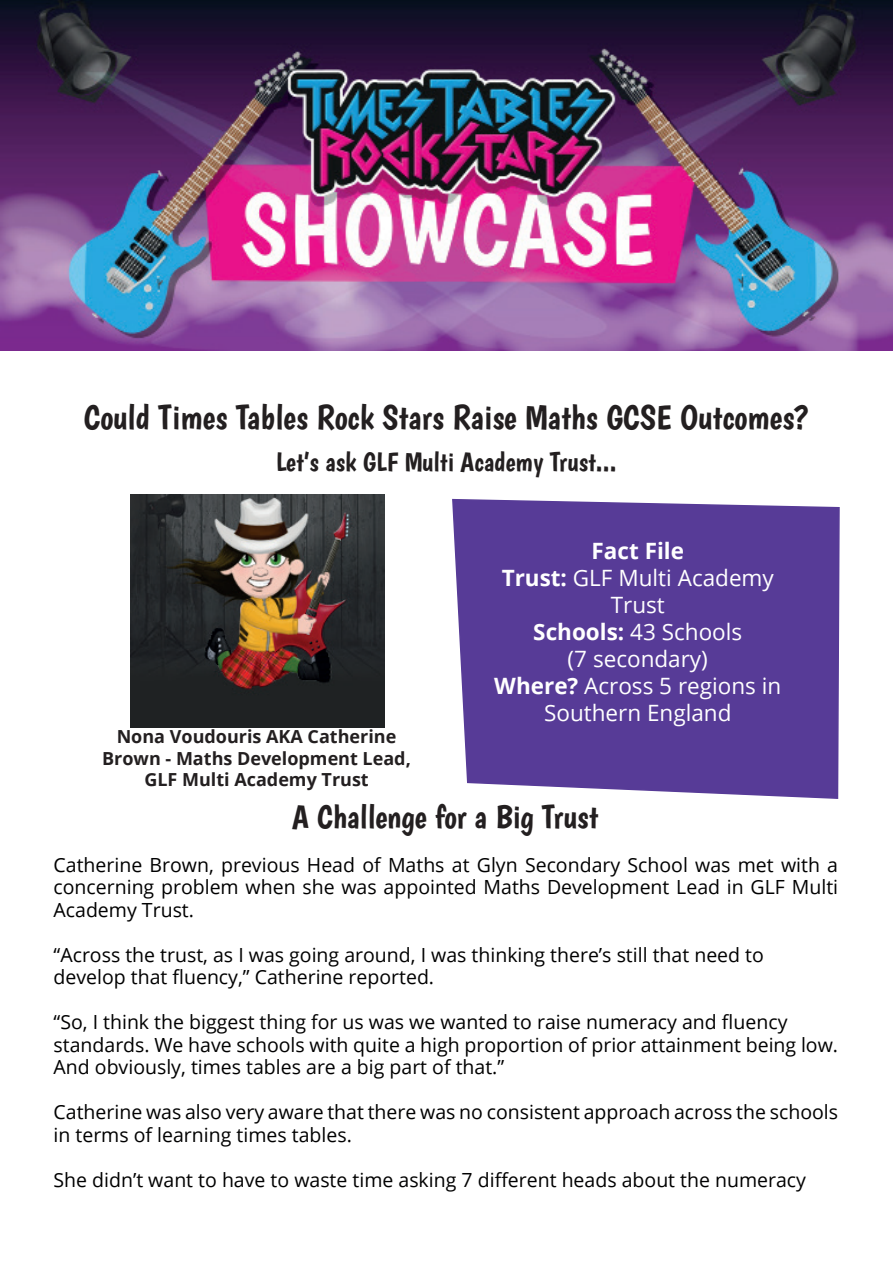
<style>
.page{position:relative;width:893px;height:1263px;background:#fff}
.page>*{position:absolute;margin:0;border:0;box-sizing:border-box;transform-origin:0 0}
.t1{font:34.5px "Boogaloo";color:#231f20}
.t2{font:33px "Boogaloo";color:#231f20}
.t3{font:27px "Boogaloo";color:#231f20}
.t4{font:22.5px/27px "Open Sans";color:#fff;text-align:center}
.t5{font:19.5px/22.5px "Open Sans";color:#000001}
.t6{font:700 18px/21.6px "Open Sans";color:#231f20;text-align:center}
.s1{font-weight:700}
</style>
<div class="page">
<svg style="left:452px;top:498px;width:388px;height:301px;background:#61479d"></svg>
<img style="left:0;top:0;width:893px;height:350px">
<img style="left:130px;top:494px;width:254px;height:234px">
<h1 class="t1" style="left:84px;top:396px;width:726px">Could Times Tables Rock Stars Raise Maths GCSE Outcomes?</h1>
<h3 class="t3" style="left:276px;top:445px;width:343px">Let’s ask GLF Multi Academy Trust...</h3>
<p class="t6" style="left:102px;top:725px;width:310px">Nona Voudouris AKA Catherine<br>Brown - Maths Development Lead,<br>GLF Multi Academy Trust</p>
<p class="t4" style="left:494px;top:536px;width:289px"><span class="s1">Fact File<br>Trust:</span> GLF Multi Academy<br>Trust<br><span class="s1">Schools:</span> 43 Schools<br>(7 secondary)<br><span class="s1">Where?</span> Across 5 regions in<br>Southern England</p>
<h2 class="t2" style="left:292px;top:797px;width:307px">A Challenge for a Big Trust</h2>
<p class="t5" style="left:54px;top:853px;width:786px;text-align:justify">Catherine Brown, previous Head of Maths at Glyn Secondary School was met with a concerning problem when she was appointed Maths Development Lead in GLF Multi Academy Trust.</p>
<p class="t5" style="left:54px;top:943px;width:712px">“Across the trust, as I was going around, I was thinking there’s still that need to develop that fluency,” Catherine reported.</p>
<p class="t5" style="left:54px;top:1010px;width:786px">“So, I think the biggest thing for us was we wanted to raise numeracy and fluency standards. We have schools with quite a high proportion of prior attainment being low.<br>And obviously, times tables are a big part of that.”</p>
<p class="t5" style="left:54px;top:1100px;width:786px">Catherine was also very aware that there was no consistent approach across the schools in terms of learning times tables.</p>
<p class="t5" style="left:54px;top:1168px;width:754px">She didn’t want to have to waste time asking 7 different heads about the numeracy</p>
</div>
